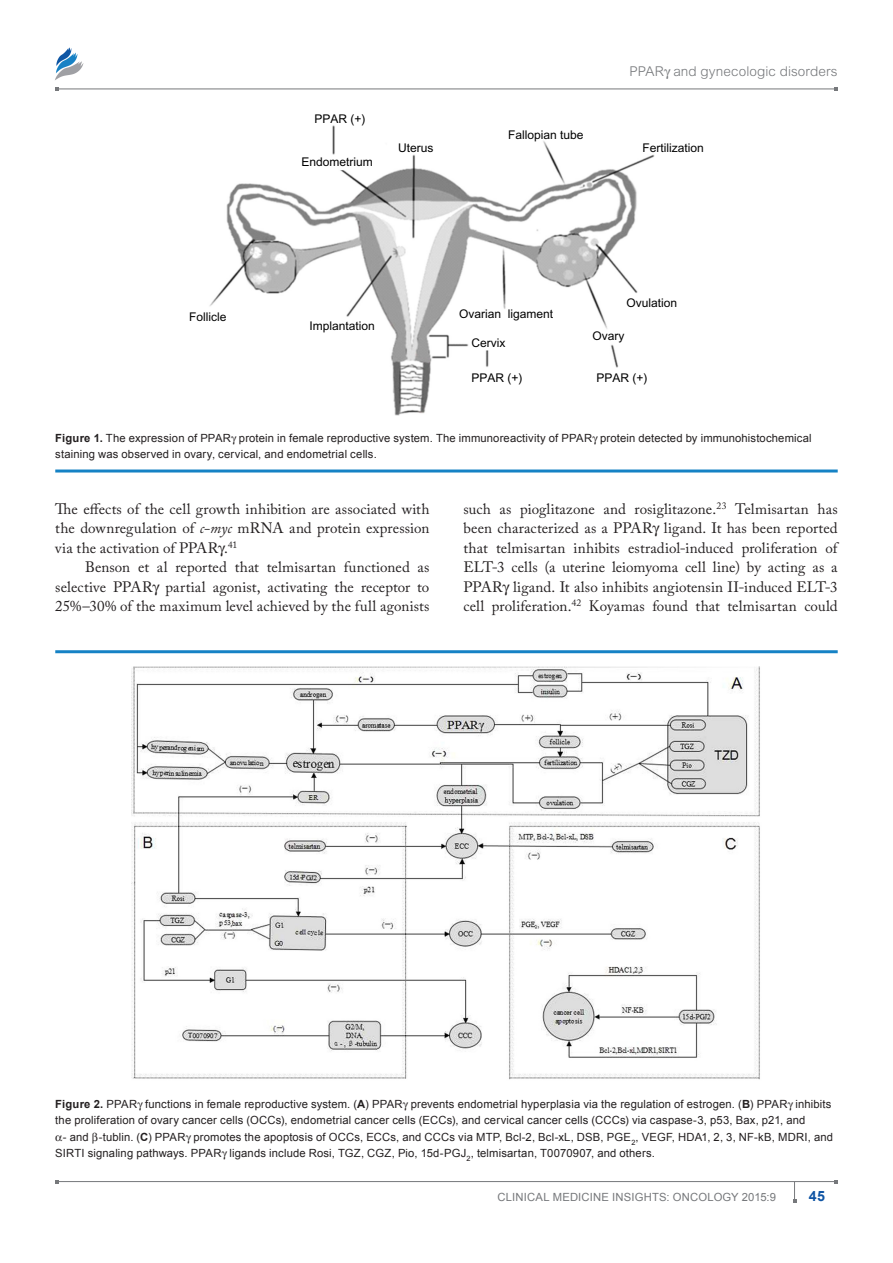
<style>
.page{position:relative;width:893px;height:1263px;background:#fff}
.page>*{position:absolute;margin:0;border:0;box-sizing:border-box;transform-origin:0 0}
.Tx{font:15px/19.5px "Adobe Caslon Pro";letter-spacing:.005em;color:#231f20;text-align:justify}
.TxF{font:15px/19.5px "Adobe Caslon Pro";color:#231f20;text-align:justify}
.RunF-folio{font:700 14.25px "Arial";color:#1055a4}
.RunH{font:300 13.5px "Arial MT Std";letter-spacing:.005em;color:#76787b}
.t1{font:12px "Arial";color:#000}
.FigC{font:11.25px/16.5px "Arial";letter-spacing:.015em;color:#231f20}
.RunF{font:11.25px "Arial";letter-spacing:.02em;color:#76787b}
.s1{font-weight:700}
.s2{font-style:italic}
</style>
<div class="page">
<hr style="left:57px;top:89px;width:779px;height:1px;background:#76787b">
<hr style="left:57px;top:1181px;width:779px;height:1px;background:#76787b">
<img style="left:55px;top:47px;width:29px;height:33px">
<svg style="left:793px;top:1182px;width:3px;height:20px"></svg>
<hr style="left:55px;top:469px;width:783px;height:3px;background:#1582c5">
<img style="left:209px;top:125px;width:446px;height:290px">
<hr style="left:55px;top:650px;width:783px;height:3px;background:#1582c5">
<img style="left:131px;top:666px;width:629px;height:414px">
<p class="t1" style="left:189px;top:310px;width:39px">Follicle</p>
<p class="t1" style="left:315px;top:112px;width:53px">PPAR (+)</p>
<p class="t1" style="left:302px;top:155px;width:73px">Endometrium</p>
<p class="t1" style="left:398px;top:141px;width:37px">Uterus</p>
<p class="t1" style="left:508px;top:128px;width:77px">Fallopian tube</p>
<p class="RunH" style="left:629px;top:64px;width:210px">PPAR and gynecologic disorders</p>
<p class="t1" style="left:643px;top:141px;width:63px">Fertilization</p>
<p class="t1" style="left:310px;top:319px;width:67px">Implantation</p>
<p class="t1" style="left:459px;top:307px;width:96px">Ovarian ligament</p>
<p class="t1" style="left:472px;top:336px;width:35px">Cervix</p>
<p class="t1" style="left:627px;top:296px;width:52px">Ovulation</p>
<p class="t1" style="left:593px;top:329px;width:34px">Ovary</p>
<p class="t1" style="left:472px;top:371px;width:53px">PPAR (+)</p>
<p class="t1" style="left:597px;top:371px;width:53px">PPAR (+)</p>
<p class="FigC" style="left:55px;top:430px;width:758px"><span class="s1">Figure 1.</span> The expression of PPAR protein in female reproductive system. The immunoreactivity of PPAR protein detected by immunohistochemical staining was observed in ovary, cervical, and endometrial cells.</p>
<p class="TxF" style="left:55px;top:499px;width:376px">The effects of the cell growth inhibition are associated with the downregulation of <span class="s2">c-myc</span> mRNA and protein expression via the activation of PPAR .<sup>41</sup></p>
<p class="Tx" style="left:55px;top:557px;width:376px;text-indent:30px">Benson et al reported that telmisartan functioned as selective PPAR partial agonist, activating the receptor to 25%–30% of the maximum level achieved by the full agonists</p>
<p class="Tx" style="left:463px;top:499px;width:376px">such as pioglitazone and rosiglitazone.<sup>23</sup> Telmisartan has been characterized as a PPAR ligand. It has been reported that telmisartan inhibits estradiol-induced proliferation of ELT-3 cells (a uterine leiomyoma cell line) by acting as a PPAR ligand. It also inhibits angiotensin II-induced ELT-3 cell proliferation.<sup>42</sup> Koyamas found that telmisartan could</p>
<p class="FigC" style="left:55px;top:1096px;width:778px"><span class="s1">Figure 2.</span> PPAR functions in female reproductive system. (<span class="s1">A</span>) PPAR prevents endometrial hyperplasia via the regulation of estrogen. (<span class="s1">B</span>) PPAR inhibits the proliferation of ovary cancer cells (OCCs), endometrial cancer cells (ECCs), and cervical cancer cells (CCCs) via caspase-3, p53, Bax, p21, and</p>
<p class="FigC" style="left:63px;top:1129px;width:624px">- and -tublin. (<span class="s1">C</span>) PPAR promotes the apoptosis of OCCs, ECCs, and CCCs via MTP, Bcl-2, Bcl-xL, DS B, PGE <sub>2</sub>, VEG F, HDA</p>
<p class="FigC" style="left:701px;top:1129px;width:133px">1, 2, 3, N F-kB, MDRI , and</p>
<p class="FigC" style="left:55px;top:1145px;width:601px">SIRTI signaling pathways. PPAR ligands include Rosi, TGZ, CGZ, Pio, 15d-PGJ<sub>2</sub>, telmisartan, T0070907, and others.</p>
<p class="RunF" style="left:498px;top:1189px;width:280px">Clinical Medicine I nsights: Oncology 2015:9</p>
<p class="RunF-folio" style="left:809px;top:1186px;width:18px">45</p>
</div>
